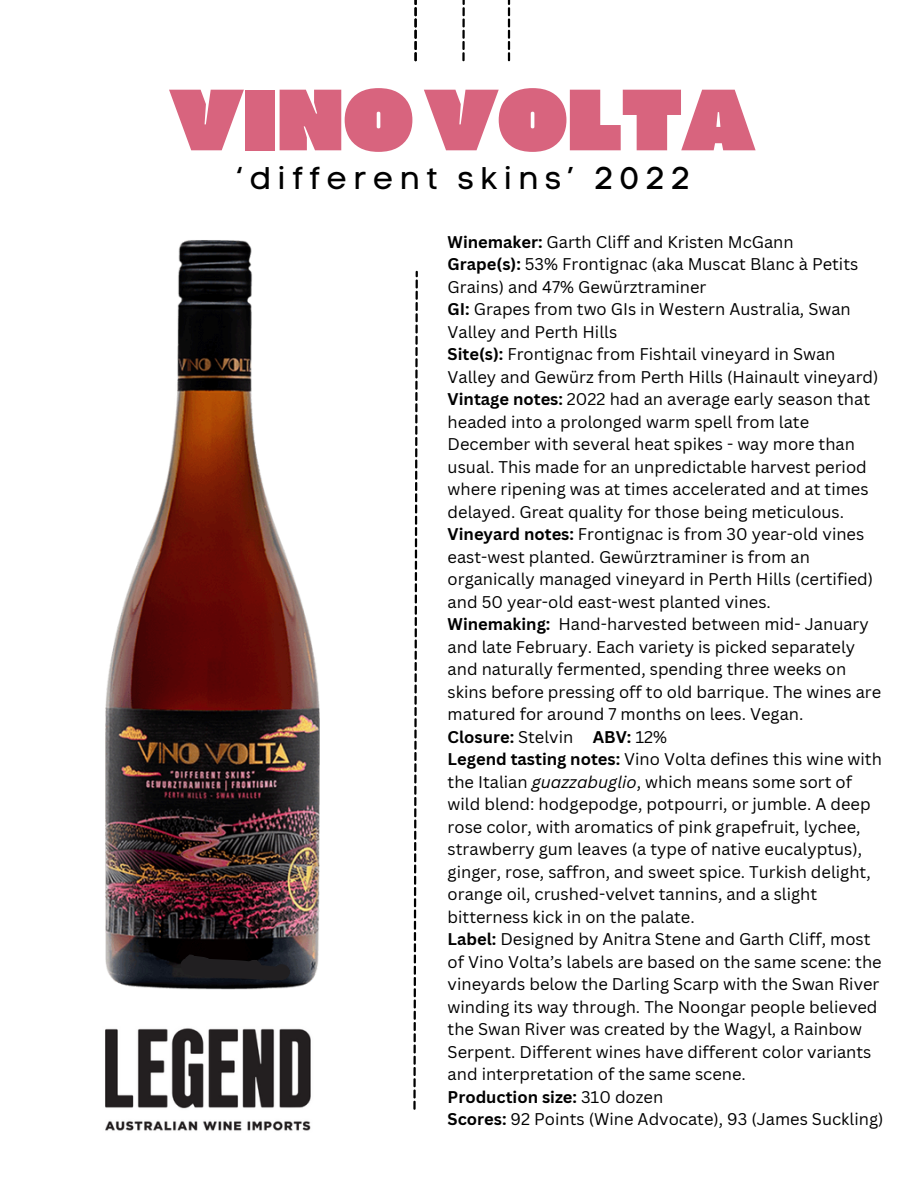
<style>
.page{position:relative;width:918px;height:1188px;background:#fff}
.page>*{position:absolute;margin:0;border:0;box-sizing:border-box;transform-origin:0 0}
.t1{font:900 86.7px "Muller";color:#d8647e}
.t2{font:31.35px "Code Pro Normal LC";letter-spacing:.2em;color:#000}
.t3{font:16.5px/22.5px "Canva Sans";color:#000}
.s1{font-weight:700}
.s2{font-style:italic}
</style>
<div class="page">
<svg style="left:414px;top:0;width:3px;height:61px"></svg>
<svg style="left:462px;top:0;width:3px;height:62px"></svg>
<svg style="left:508px;top:0;width:2px;height:61px"></svg>
<svg style="left:413px;top:271px;width:5px;height:839px"></svg>
<img style="left:105px;top:1028px;width:206px;height:103px">
<img style="left:105px;top:240px;width:215px;height:750px">
<svg style="left:181px;top:955px;width:109px;height:25px"></svg>
<p class="t1" style="left:170px;top:84px;width:586px">VINOVOLTA</p>
<p class="t2" style="left:237px;top:159px;width:455px">‘different skins’ 2022</p>
<p class="t3" style="left:448px;top:230px;width:348px"><span class="s1">Winemaker:</span> Garth Cliff and Kristen McGann</p>
<p class="t3" style="left:448px;top:252px;width:412px"><span class="s1">Grape(s):</span> 53% Frontignac (aka Muscat Blanc à Petits<br>Grains) and 47% Gewü rztraminer</p>
<p class="t3" style="left:448px;top:297px;width:405px"><span class="s1">GI:</span> Grapes from two GIs in Western Australia, Swan<br>Valley and Perth Hills</p>
<p class="t3" style="left:448px;top:342px;width:432px"><span class="s1">Site(s):</span> Frontignac from Fishtail vineyard in Swan<br>Valley and Gewü rz from Perth Hills (Hainault vineyard)</p>
<p class="t3" style="left:448px;top:387px;width:424px"><span class="s1">Vintage notes:</span> 2022 had an average early season that headed into a prolonged warm spell from late December with several heat spikes - way more than usual. This made for an unpredictable harvest period where ripening was at times accelerated and at times delayed. Great quality for those being meticulous.</p>
<p class="t3" style="left:448px;top:522px;width:427px"><span class="s1">Vineyard notes:</span> Frontignac is from 30 year-old vines east-west planted. Gewü rztraminer is from an organically managed vineyard in Perth Hills (certified) and 50 year-old east-west planted vines.</p>
<p class="t3" style="left:448px;top:612px;width:435px"><span class="s1">Winemaking:</span> Hand-harvested between mid- January and late February. Each variety is picked separately and naturally fermented, spending three weeks on skins before pressing off to old barrique. The wines are matured for around 7 months on lees. Vegan.</p>
<p class="t3" style="left:448px;top:725px;width:436px"><span class="s1">Closure:</span> Stelvin <span class="s1">ABV:</span> 12%<br><span class="s1">Legend tasting notes:</span> Vino Volta defines this wine with</p>
<p class="t3" style="left:448px;top:770px;width:425px">the Italian <span class="s2">guazzabuglio</span>, which means some sort of wild blend: hodgepodge, potpourri, or jumble. A deep rose color, with aromatics of pink grapefruit, lychee, strawberry gum leaves (a type of native eucalyptus), ginger, rose, saffron, and sweet spice. Turkish delight, orange oil, crushed-velvet tannins, and a slight bitterness kick in on the palate.<br><span class="s1">Label:</span> Designed by Anitra Stene and Garth Cliff, most</p>
<p class="t3" style="left:448px;top:950px;width:436px">of Vino Volta’s labels are based on the same scene: the vineyards below the Darling Scarp with the Swan River winding its way through. The Noongar people believed the Swan River was created by the Wagyl, a Rainbow Serpent. Different wines have different color variants and interpretation of the same scene.<br><span class="s1">Production size:</span> 310 dozen</p>
<p class="t3" style="left:448px;top:1107px;width:437px"><span class="s1">Scores:</span> 92 Points (Wine Advocate), 93 (James Suckling)</p>
</div>
